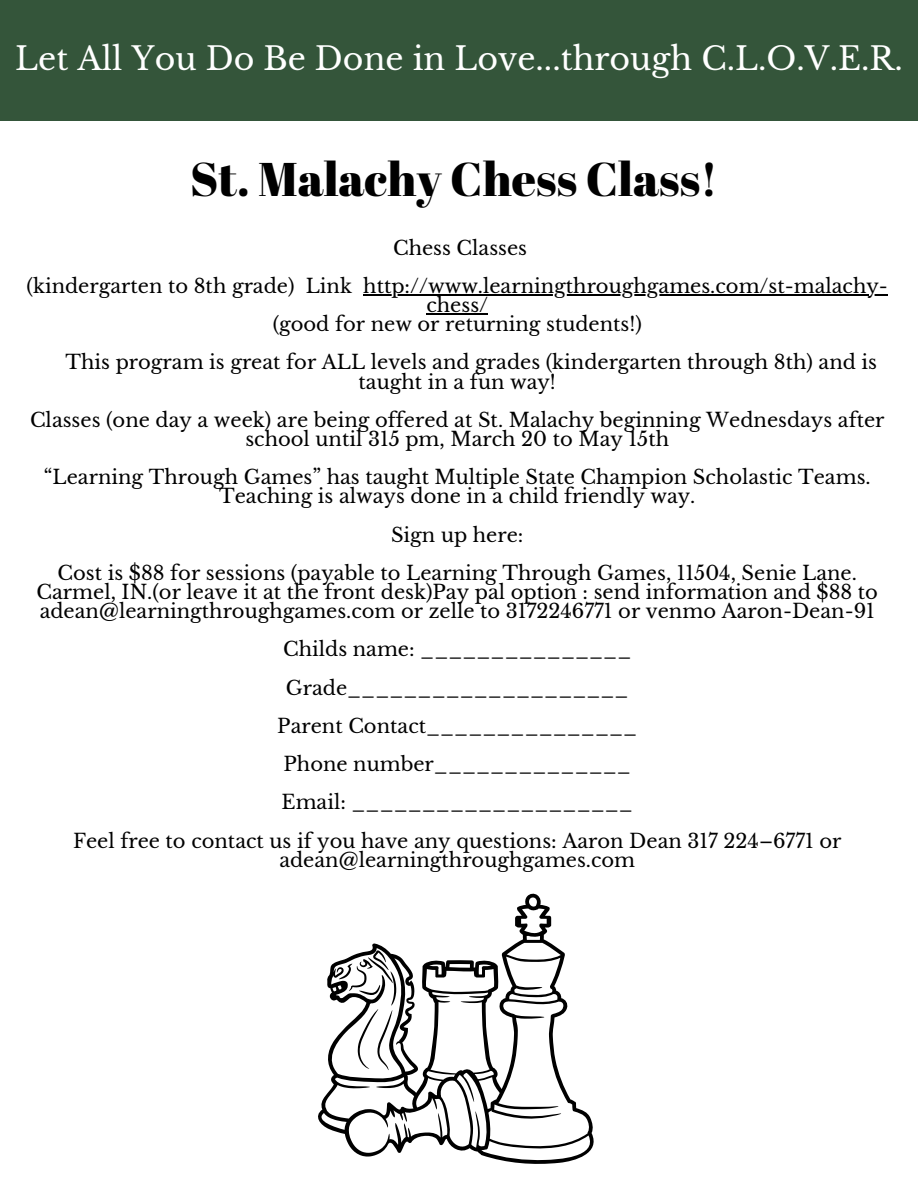
<style>
.page{position:relative;width:918px;height:1188px;background:#fff}
.page>*{position:absolute;margin:0;border:0;box-sizing:border-box;transform-origin:0 0}
.t1{font:47.25px "Abril Fatface";color:#000}
.t2{font:31.65px "Libre Baskerville";color:#fff}
.t3{font:19.5px/19.2px "Libre Baskerville";color:#000;text-align:center}
</style>
<div class="page">
<div style="left:0;top:0;width:918px;height:120px;background:#34553a"></div>
<hr style="left:363px;top:294px;width:525px;height:1px;background:#000">
<hr style="left:426px;top:313px;width:62px;height:1px;background:#000">
<svg style="left:318px;top:893px;width:276px;height:271px"></svg>
<svg style="left:339px;top:950px;width:57px;height:120px"></svg>
<p class="t2" style="left:15px;top:40px;width:889px">Let All You Do Be Done in Love...through C.L.O.V.E.R.</p>
<p class="t1" style="left:190px;top:146px;width:529px">St. Malachy Chess Class!</p>
<h2 class="t3" style="left:393px;top:238px;width:136px">Chess Classes</h2>
<p class="t3" style="left:27px;top:276px;width:327px">(kindergarten to 8th grade) Link</p>
<p class="t3" style="left:363px;top:276px;width:526px">http://www.learningthroughgames.com/st-malachy-</p>
<p class="t3" style="left:426px;top:296px;width:63px">chess/</p>
<p class="t3" style="left:273px;top:315px;width:371px">(good for new or returning students!)</p>
<p class="t3" style="left:66px;top:353px;width:813px">This program is great for ALL levels and grades (kindergarten through 8th) and is</p>
<p class="t3" style="left:30px;top:363px;width:856px;line-height:38.2px">taught in a fun way!<br>Classes (one day a week) are being offered at St. Malachy beginning Wednesdays after</p>
<p class="t3" style="left:245px;top:429px;width:425px">school until 315 pm, March 20 to May 15th</p>
<p class="t3" style="left:44px;top:468px;width:828px">“Learning Through Games” has taught Multiple State Champion Scholastic Teams.<br>Teaching is always done in a child friendly way.</p>
<p class="t3" style="left:391px;top:525px;width:134px">Sign up here:</p>
<p class="t3" style="left:37px;top:563px;width:843px">Cost is $88 for sessions (payable to Learning Through Games, 11504, Senie Lane.<br>Carmel, IN.(or leave it at the front desk)Pay pal option : send information and $88 to adean@learningthroughgames.com or zelle to 3172246771 or venmo Aaron-Dean-91</p>
<p class="t3" style="left:283px;top:640px;width:350px">Childs name: _______________</p>
<p class="t3" style="left:286px;top:678px;width:344px">Grade____________________</p>
<p class="t3" style="left:277px;top:716px;width:361px">Parent Contact_______________</p>
<p class="t3" style="left:284px;top:755px;width:349px">Phone number______________</p>
<p class="t3" style="left:282px;top:793px;width:353px">Email: ____________________</p>
<p class="t3" style="left:73px;top:831px;width:770px">Feel free to contact us if you have any questions: Aaron Dean 317 224–6771 or adean@learningthroughgames.com</p>
</div>
